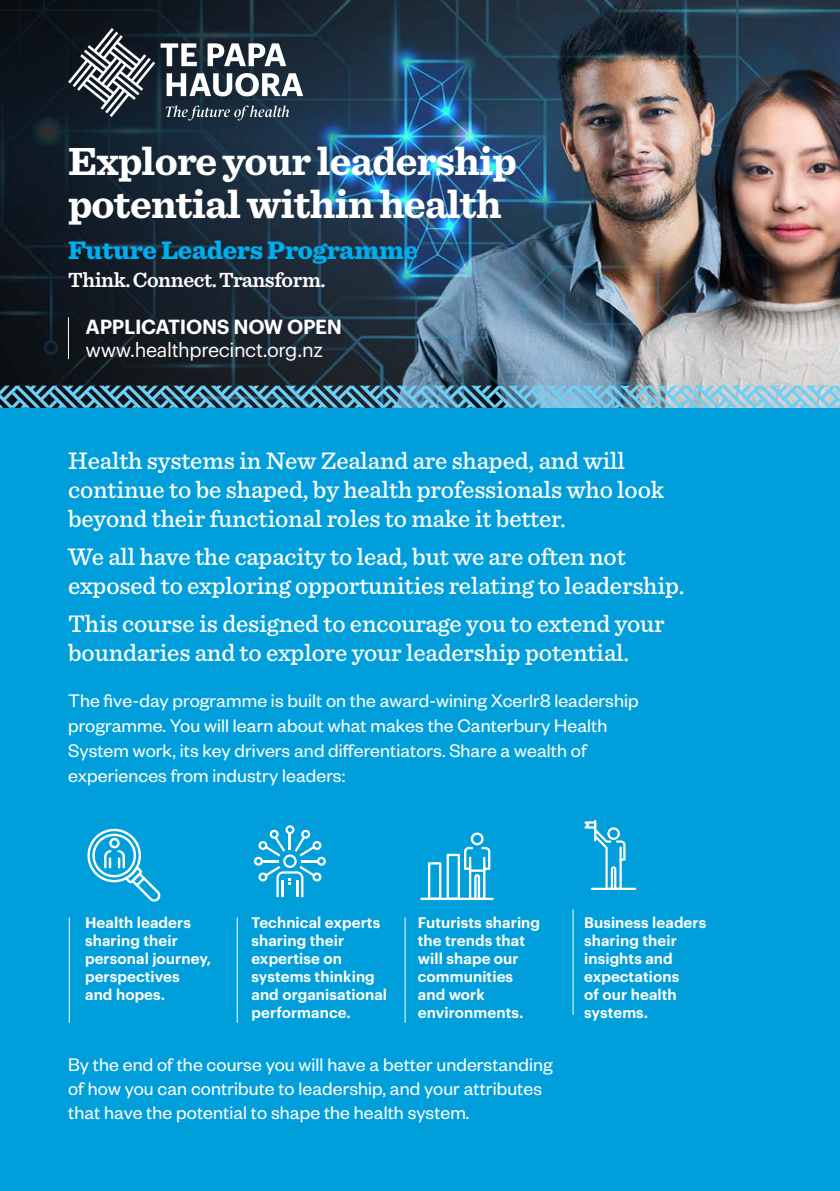
<style>
.page{position:relative;width:840px;height:1191px;background:#fff}
.page>*{position:absolute;margin:0;border:0;box-sizing:border-box;transform-origin:0 0}
.t1{font:700 41px/42.6px "Sentinel";letter-spacing:-.02em;color:#fff}
.t2{font:900 26.4px "Sentinel";letter-spacing:-.01em;color:#00aeef}
.t3{font:500 25px/29px "Sentinel";letter-spacing:-.005em;color:#fff}
.t4{font:600 21.4px "Sentinel";letter-spacing:-.02em;color:#fff}
.t5{font:20px/25px "Founders Grotesk";letter-spacing:.005em;color:#fff}
.t6{font:600 20px "Graphik";letter-spacing:-.015em;color:#fff}
.t7{font:19.6px "Graphik";letter-spacing:-.02em;color:#fff}
.t8{font:600 15px/18px "Graphik";letter-spacing:.005em;color:#fff}
</style>
<div class="page">
<div style="left:0;top:0;width:839px;height:1191px;background:#009fdb"></div>
<img style="left:0;top:0;width:839px;height:386px">
<svg style="left:0;top:386px;width:839px;height:22px;background:#6096ad"></svg>
<hr style="left:237px;top:917px;width:1px;height:105px;background:#fff">
<hr style="left:404px;top:917px;width:1px;height:105px;background:#fff">
<hr style="left:572px;top:909px;width:1px;height:105px;background:#fff">
<hr style="left:69px;top:917px;width:1px;height:105px;background:#fff">
<hr style="left:420px;top:897px;width:73px;height:3px;background:#fff">
<svg style="left:427px;top:832px;width:63px;height:66px"></svg>
<hr style="left:590px;top:887px;width:46px;height:3px;background:#fff">
<hr style="left:593px;top:820px;width:3px;height:21px;background:#fff">
<svg style="left:584px;top:821px;width:41px;height:69px"></svg>
<svg style="left:254px;top:825px;width:72px;height:72px"></svg>
<svg style="left:87px;top:828px;width:73px;height:73px"></svg>
<svg style="left:68px;top:28px;width:235px;height:92px;background:#4f5a63"></svg>
<hr style="left:68px;top:317px;width:1px;height:42px;background:#fff">
<h1 class="t1" style="left:68px;top:138px;width:450px">Explore your leadership potential within health</h1>
<h2 class="t2" style="left:68px;top:229px;width:351px">Future Leaders Programme</h2>
<p class="t4" style="left:68px;top:263px;width:259px">Think. Connect. Transform.</p>
<p class="t6" style="left:86px;top:311px;width:258px">APPLICATIONS NOW OPEN</p>
<p class="t7" style="left:85px;top:335px;width:239px">www.healthprecinct.org.nz</p>
<p class="t3" style="left:68px;top:445px;width:597px">Health systems in New Zealand are shaped, and will continue to be shaped, by health professionals who look beyond their functional roles to make it better.</p>
<p class="t3" style="left:68px;top:541px;width:617px">We all have the capacity to lead, but we are often not exposed to exploring opportunities relating to leadership.</p>
<p class="t3" style="left:68px;top:607px;width:598px">This course is designed to encourage you to extend your boundaries and to explore your leadership potential.</p>
<p class="t5" style="left:68px;top:686px;width:571px">The five-day programme is built on the award-wining Xcerlr8 leadership programme. You will learn about what makes the Canterbury Health System work, its key drivers and differentiators. Share a wealth of experiences from industry leaders:</p>
<p class="t8" style="left:85px;top:911px;width:128px">Health leaders sharing their personal journey, perspectives<br>and hopes.</p>
<p class="t8" style="left:251px;top:911px;width:137px">Technical experts sharing their expertise on systems thinking and organisational performance.</p>
<p class="t8" style="left:417px;top:911px;width:124px">Futurists sharing the trends that will shape our communities and work environments.</p>
<p class="t8" style="left:584px;top:911px;width:123px">Business leaders sharing their insights and expectations<br>of our health systems.</p>
<p class="t5" style="left:68px;top:1051px;width:486px;line-height:24px">By the end of the course you will have a better understanding of how you can contribute to leadership, and your attributes that have the potential to shape the health system.</p>
</div>
